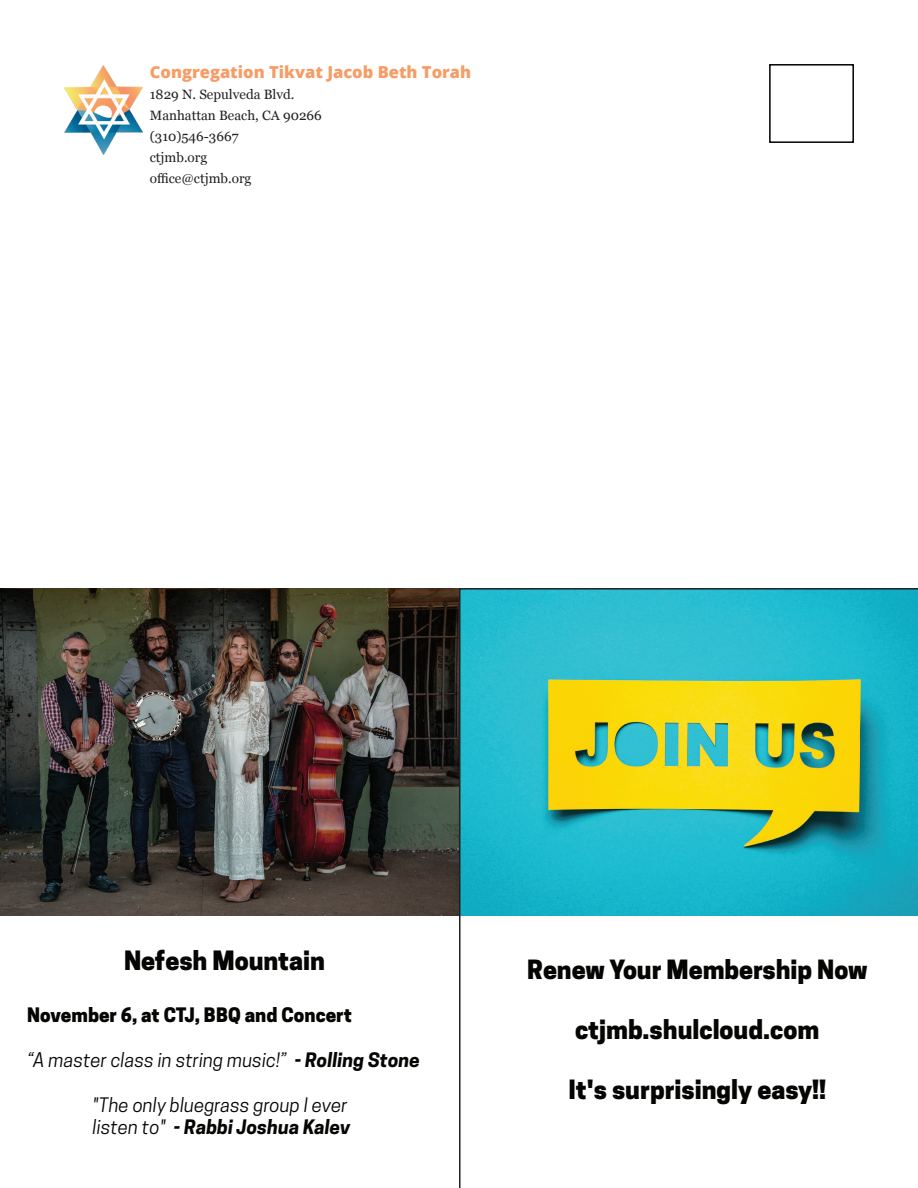
<style>
.page{position:relative;width:918px;height:1188px;background:#fff}
.page>*{position:absolute;margin:0;border:0;box-sizing:border-box;transform-origin:0 0}
.t1{font:800 25.05px "Cooper Hewitt";color:#050504}
.t2{font:800 24.9px "Cooper Hewitt";color:#050504}
.t3{font:italic 18.75px/22.5px "Cooper Hewitt";letter-spacing:.005em;color:#050504}
.t4{font:800 18.75px "Cooper Hewitt";letter-spacing:.005em;color:#050504}
.t5{font:800 16.5px "Open Sans";color:#f79c65}
.t6{font:13.5px "Georgia";color:#231f20}
.s1{font-weight:700}
</style>
<div class="page">
<img style="left:65px;top:66px;width:77px;height:88px">
<svg style="left:459px;top:588px;width:459px;height:600px"></svg>
<img style="left:0;top:588px;width:459px;height:328px">
<div style="left:769px;top:64px;width:85px;height:79px;border:2px solid #000"></div>
<p class="t5" style="left:150px;top:60px;width:323px">Congregation Tikvat Jacob Beth Torah</p>
<p class="t6" style="left:150px;top:85px;width:146px">1829 N. Sepulveda Blvd.</p>
<p class="t6" style="left:150px;top:106px;width:174px">Manhattan Beach, CA 90266</p>
<p class="t6" style="left:150px;top:127px;width:90px">(310)546-3667</p>
<p class="t6" style="left:150px;top:148px;width:59px">ctjmb.org</p>
<p class="t6" style="left:150px;top:169px;width:103px">office@ctjmb.org</p>
<p class="t1" style="left:124px;top:946px;width:203px">Nefesh Mountain</p>
<p class="t4" style="left:27px;top:1004px;width:326px">November 6, at CTJ, BBQ and Concert</p>
<p class="t3" style="left:27px;top:1049px;width:394px">“A master class in string music!” <span class="s1">- Rolling Stone</span></p>
<p class="t3" style="left:93px;top:1093px;width:259px">"The only bluegrass group I ever listen to" <span class="s1">- Rabbi Joshua Kalev</span></p>
<p class="t2" style="left:527px;top:955px;width:342px">Renew Your Membership Now</p>
<p class="t2" style="left:575px;top:1015px;width:246px">ctjmb.shulcloud.com</p>
<p class="t2" style="left:568px;top:1075px;width:259px">It's surprisingly easy!!</p>
</div>
